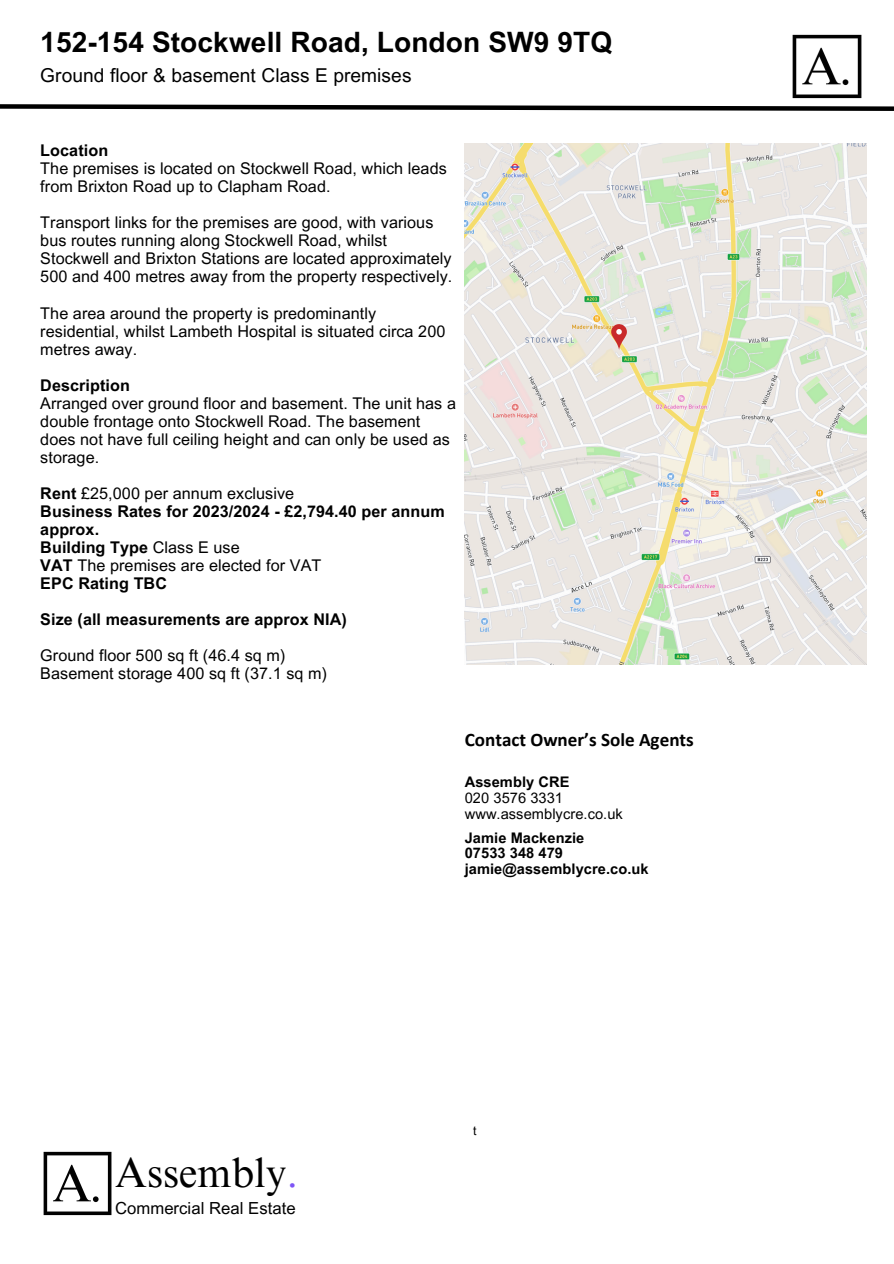
<style>
.page{position:relative;width:894px;height:1264px;background:#fff}
.page>*{position:absolute;margin:0;border:0;box-sizing:border-box;transform-origin:0 0}
.t1{font:41.4px "Times NRMT Pro";letter-spacing:.005em;color:#000}
.t2{font:700 28.05px "Arial MT Pro";letter-spacing:.005em;color:#000}
.t3{font:19.05px "Arial MT Pro";letter-spacing:.005em;color:#000}
.t4{font:700 19.05px "Calibri";color:#000}
.t5{font:16.65px "Arial MT Pro";letter-spacing:.005em;color:#000}
.t6{font:16.2px/18px "Arial MT Pro";letter-spacing:.005em;color:#000}
.t7{font:700 16.2px/18px "Arial MT Pro";letter-spacing:.005em;color:#000}
.t8{font:700 14.55px/15.8px "Arial MT Pro";letter-spacing:.005em;color:#000}
.t9{font:14.55px "Arial MT Pro";letter-spacing:.005em;color:#000}
.t10{font:12.3px "Arial MT Pro";color:#000}
.s1{font-weight:700}
.s2{font-weight:400}
.s3{color:#7e55f6}
</style>
<div class="page">
<svg style="left:0;top:104px;width:893px;height:7px"></svg>
<img style="left:43px;top:1151px;width:69px;height:65px">
<img style="left:792px;top:34px;width:70px;height:65px">
<img style="left:464px;top:144px;width:402px;height:521px">
<svg style="left:611px;top:324px;width:15px;height:26px"></svg>
<p class="t2" style="left:40px;top:32px;width:573px">152-154 Stockwell Road, London SW9 9TQ</p>
<h2 class="t3" style="left:40px;top:68px;width:372px">Ground floor &amp; basement Class E premises</h2>
<h5 class="t6" style="left:40px;top:144px;width:408px"><span class="s1">Location<br></span>The premises is located on Stockwell Road, which leads from Brixton Road up to Clapham Road.</h5>
<h5 class="t6" style="left:40px;top:216px;width:413px">Transport links for the premises are good, with various bus routes running along Stockwell Road, whilst Stockwell and Brixton Stations are located approximately 500 and 400 metres away from the property respectively.</h5>
<h5 class="t6" style="left:40px;top:306px;width:406px">The area around the property is predominantly residential, whilst Lambeth Hospital is situated circa 200 metres away.</h5>
<h5 class="t6" style="left:40px;top:378px;width:417px"><span class="s1">Description<br></span>Arranged over ground floor and basement. The unit has a double frontage onto Stockwell Road. The basement does not have full ceiling height and can only be used as storage.</h5>
<h5 class="t7" style="left:40px;top:486px;width:406px">Rent <span class="s2">£25,000 per annum exclusive<br></span>Business Rates for 2023/2024 - £2,794.40 per annum approx.<br>Building Type <span class="s2">Class E use<br></span>VAT <span class="s2">The premises are elected for VAT<br></span>EPC Rating TBC</h5>
<h4 class="t7" style="left:40px;top:612px;width:308px">Size (all measurements are approx NIA)</h4>
<h5 class="t6" style="left:40px;top:648px;width:288px">Ground floor 500 sq ft (46.4 sq m)<br>Basement storage 400 sq ft (37.1 sq m)</h5>
<p class="t4" style="left:464px;top:732px;width:230px">Contact Owner’s Sole Agents</p>
<p class="t8" style="left:464px;top:775px;width:106px">Assembly CRE</p>
<p class="t9" style="left:464px;top:792px;width:100px">020 3576 3331</p>
<h6 class="t9" style="left:464px;top:808px;width:159px">www.assemblycre.co.uk</h6>
<p class="t8" style="left:464px;top:831px;width:185px">Jamie Mackenzie<br>07533 348 479 jamie@assemblycre.co.uk</p>
<h1 class="t1" style="left:115px;top:1156px;width:184px">Assembly<span class="s3">.</span></h1>
<h1 class="t5" style="left:115px;top:1202px;width:182px">Commercial Real Estate</h1>
<p class="t10" style="left:473px;top:1126px;width:5px">t</p>
</div>
